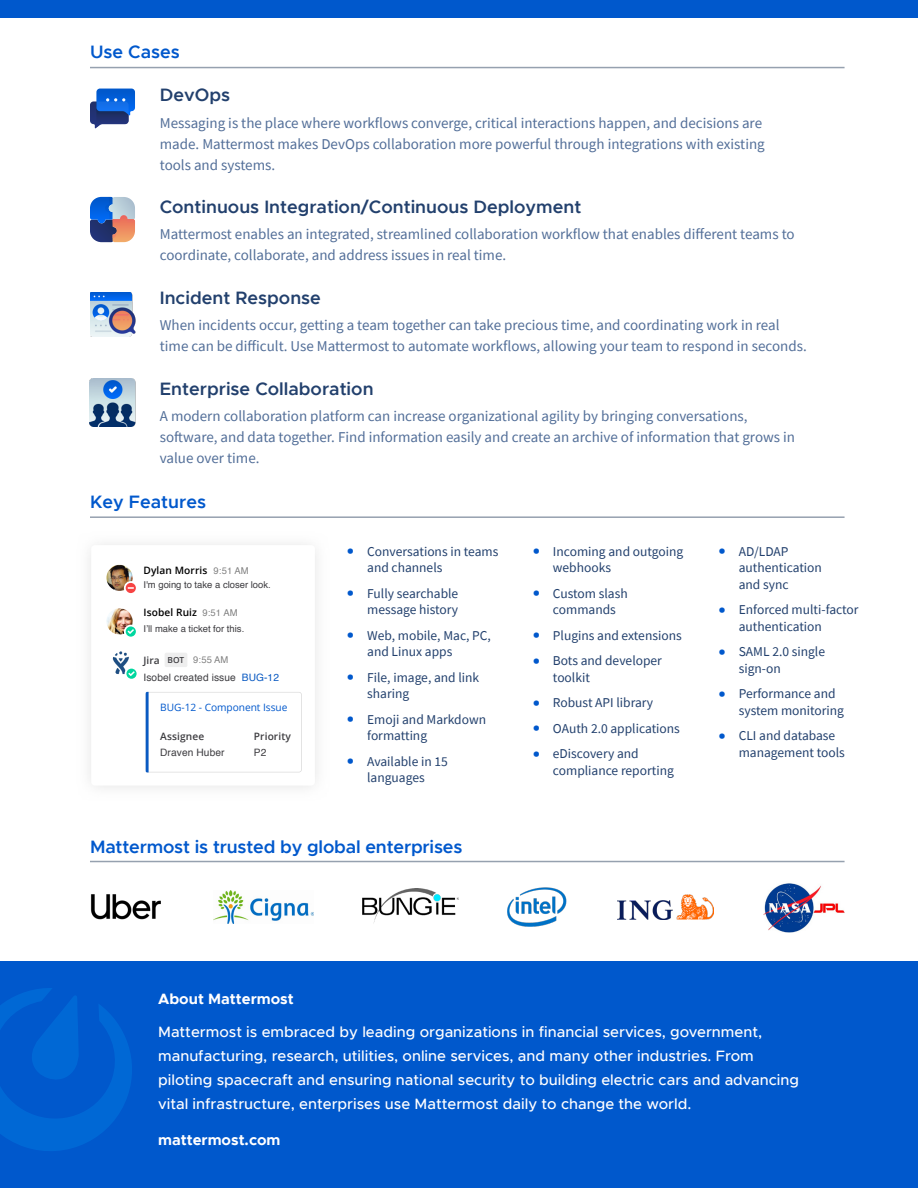
<style>
.page{position:relative;width:918px;height:1188px;background:#fff}
.page>*{position:absolute;margin:0;border:0;box-sizing:border-box;transform-origin:0 0}
.feature_name{font:600 18px "Metropolis";color:#22406d}
.Section_Break{font:600 18px "Metropolis";letter-spacing:-.01em;color:#0058cc}
.t1{font:15px/21px "Source Sans Pro";color:#526e98}
.t2{font:500 15px/24px "Metropolis";color:#fff}
.t3{font:700 15px "Metropolis";color:#fff}
.t4{font:13.5px/16.5px "Source Sans Pro";color:#22406d}
.t5{font:10.2px/16px "Helvetica";letter-spacing:.01em;color:#3d3c40}
.t6{font:600 10.2px "Open Sans";letter-spacing:.01em;color:#000}
.t7{font:10.2px "Open Sans";letter-spacing:-.005em;color:#0058cc}
.t8{font:600 10.2px/16px "Open Sans";letter-spacing:.01em;color:#3d3c40}
.t9{font:9.45px "Helvetica";color:#3d3c40}
.t10{font:9.45px "Helvetica";color:rgb(0 0 0/.5)}
.s1{font-family:"Helvetica";font-weight:400;font-size:9.45px;color:rgb(0 0 0/.5)}
.s2{font-family:"Open Sans";font-weight:600;font-size:10.2px;color:#3d3c40}
.s3{font-family:"Open Sans";font-weight:600;font-size:8.4px;color:#3d3c40}
.s4{font-family:"Open Sans";font-weight:600}
.s5{font-family:"Helvetica";font-weight:400}
.s6{color:#0a5ac2}
.s7{font-size:22.8px;color:#0058cc}
</style>
<div class="page">
<div style="left:0;top:961px;width:918px;height:227px;background:#0058cc"></div>
<svg style="left:0;top:988px;width:132px;height:163px"></svg>
<hr style="left:90px;top:67px;width:755px;height:1px;background:#96a1af">
<hr style="left:90px;top:516px;width:755px;height:2px;background:#96a1af">
<svg style="left:90px;top:89px;width:45px;height:39px"></svg>
<svg style="left:90px;top:197px;width:45px;height:45px;background:#7a81a6"></svg>
<img style="left:90px;top:292px;width:45px;height:44px">
<img style="left:90px;top:379px;width:45px;height:48px">
<img style="left:106px;top:608px;width:27px;height:26px">
<svg style="left:124px;top:625px;width:14px;height:13px"></svg>
<svg style="left:126px;top:626px;width:10px;height:11px"></svg>
<img style="left:106px;top:565px;width:27px;height:26px">
<div style="left:124px;top:581px;width:14px;height:14px;background:#fff;border-radius:7px"></div>
<svg style="left:126px;top:583px;width:10px;height:10px"></svg>
<img style="left:112px;top:651px;width:17px;height:24px">
<svg style="left:126px;top:669px;width:11px;height:10px"></svg>
<svg style="left:165px;top:653px;width:22px;height:14px"></svg>
<svg style="left:146px;top:692px;width:156px;height:80px"></svg>
<hr style="left:90px;top:861px;width:755px;height:1px;background:#96a1af">
<img style="left:90px;top:894px;width:71px;height:26px">
<img style="left:617px;top:895px;width:96px;height:24px">
<img style="left:213px;top:890px;width:101px;height:33px">
<img style="left:363px;top:889px;width:95px;height:34px">
<img style="left:507px;top:887px;width:59px;height:40px">
<img style="left:764px;top:883px;width:81px;height:50px">
<div style="left:0;top:0;width:918px;height:18px;background:#0058cc"></div>
<p class="Section_Break" style="left:90px;top:40px;width:91px">Use Cases</p>
<p class="feature_name" style="left:160px;top:84px;width:72px">DevOps</p>
<p class="t1" style="left:160px;top:112px;width:606px">Messaging is the place where workflows converge, critical interactions happen, and decisions are made. Mattermost makes DevOps collaboration more powerful through integrations with existing tools and systems.</p>
<p class="feature_name" style="left:160px;top:196px;width:423px">Continuous Integration/Continuous Deployment</p>
<p class="t1" style="left:160px;top:224px;width:636px">Mattermost enables an integrated, streamlined collaboration workflow that enables different teams to coordinate, collaborate, and address issues in real time.</p>
<p class="feature_name" style="left:160px;top:286px;width:163px">Incident Response</p>
<p class="t1" style="left:160px;top:315px;width:648px">When incidents occur, getting a team together can take precious time, and coordinating work in real time can be difficult. Use Mattermost to automate workflows, allowing your team to respond in seconds.</p>
<p class="feature_name" style="left:160px;top:377px;width:215px">Enterprise Collaboration</p>
<p class="t1" style="left:160px;top:405px;width:637px">A modern collaboration platform can increase organizational agility by bringing conversations, software, and data together. Find information easily and create an archive of information that grows in value over time.</p>
<p class="Section_Break" style="left:90px;top:491px;width:118px">Key Features</p>
<p class="t6" style="left:144px;top:563px;width:107px">Dylan Morris <span class="s1">9:51 AM</span></p>
<p class="t9" style="left:144px;top:577px;width:129px">I'm going to take a closer look.</p>
<p class="t9" style="left:144px;top:621px;width:102px">I’ll make a ticket for this.</p>
<p class="t10" style="left:144px;top:652px;width:87px"><span class="s2">Jira</span> <span class="s3">BOT</span> 9:55 AM</p>
<p class="t7" style="left:160px;top:700px;width:129px">BUG-12 - Component Issue</p>
<p class="t5" style="left:160px;top:729px;width:66px"><span class="s4">Assignee<br></span>Draven Huber</p>
<p class="t8" style="left:254px;top:728px;width:39px">Priority<br><span class="s5">P2</span></p>
<p class="t6" style="left:144px;top:606px;width:96px">Isobel Ruiz <span class="s1">9:51 AM</span></p>
<p class="t5" style="left:144px;top:670px;width:137px">Isobel created issue <span class="s6">BUG-12</span></p>
<p class="t4" style="left:367px;top:543px;width:133px;text-indent:-20px"><span class="s7">•</span> Conversations in teams and channels</p>
<p class="t4" style="left:347px;top:585px;width:113px;text-align:right"><span class="s7">•</span> Fully searchable message history</p>
<p class="t4" style="left:367px;top:627px;width:125px;text-indent:-20px"><span class="s7">•</span> Web, mobile, Mac, PC, and Linux apps</p>
<p class="t4" style="left:367px;top:669px;width:114px;text-indent:-20px"><span class="s7">•</span> File, image, and link sharing</p>
<p class="t4" style="left:367px;top:711px;width:120px;text-indent:-20px"><span class="s7">•</span> Emoji and Markdown formatting</p>
<p class="t4" style="left:347px;top:753px;width:103px;text-align:center"><span class="s7">•</span> Available in 15 languages</p>
<p class="Section_Break" style="left:90px;top:835px;width:374px">Mattermost is trusted by global enterprises</p>
<p class="t4" style="left:553px;top:543px;width:132px;text-indent:-20px"><span class="s7">•</span> Incoming and outgoing webhooks</p>
<p class="t4" style="left:553px;top:585px;width:76px;text-indent:-20px"><span class="s7">•</span> Custom slash commands</p>
<p class="t4" style="left:533px;top:627px;width:151px"><span class="s7">•</span> Plugins and extensions</p>
<p class="t4" style="left:553px;top:653px;width:111px;text-indent:-20px"><span class="s7">•</span> Bots and developer toolkit</p>
<p class="t4" style="left:533px;top:695px;width:122px"><span class="s7">•</span> Robust API library</p>
<p class="t4" style="left:533px;top:720px;width:149px"><span class="s7">•</span> OAuth 2.0 applications</p>
<p class="t4" style="left:553px;top:746px;width:122px;text-indent:-20px"><span class="s7">•</span> eDiscovery and compliance reporting</p>
<p class="t4" style="left:739px;top:543px;width:85px;text-indent:-20px"><span class="s7">•</span> AD/LDAP authentication and sync</p>
<p class="t4" style="left:739px;top:602px;width:121px;text-indent:-20px"><span class="s7">•</span> Enforced multi-factor authentication</p>
<p class="t4" style="left:739px;top:644px;width:88px;text-indent:-20px"><span class="s7">•</span> SAML 2.0 single sign-on</p>
<p class="t4" style="left:739px;top:686px;width:107px;text-indent:-20px"><span class="s7">•</span> Performance and system monitoring</p>
<p class="t4" style="left:739px;top:728px;width:108px;text-indent:-20px"><span class="s7">•</span> CLI and database management tools</p>
<p class="t3" style="left:158px;top:990px;width:137px">About Mattermost</p>
<p class="t2" style="left:158px;top:1020px;width:642px">Mattermost is embraced by leading organizations in financial services, government, manufacturing, research, utilities, online services, and many other industries. From piloting spacecraft and ensuring national security to building electric cars and advancing vital infrastructure, enterprises use Mattermost daily to change the world.</p>
<p class="t3" style="left:158px;top:1131px;width:124px">mattermost.com</p>
</div>
